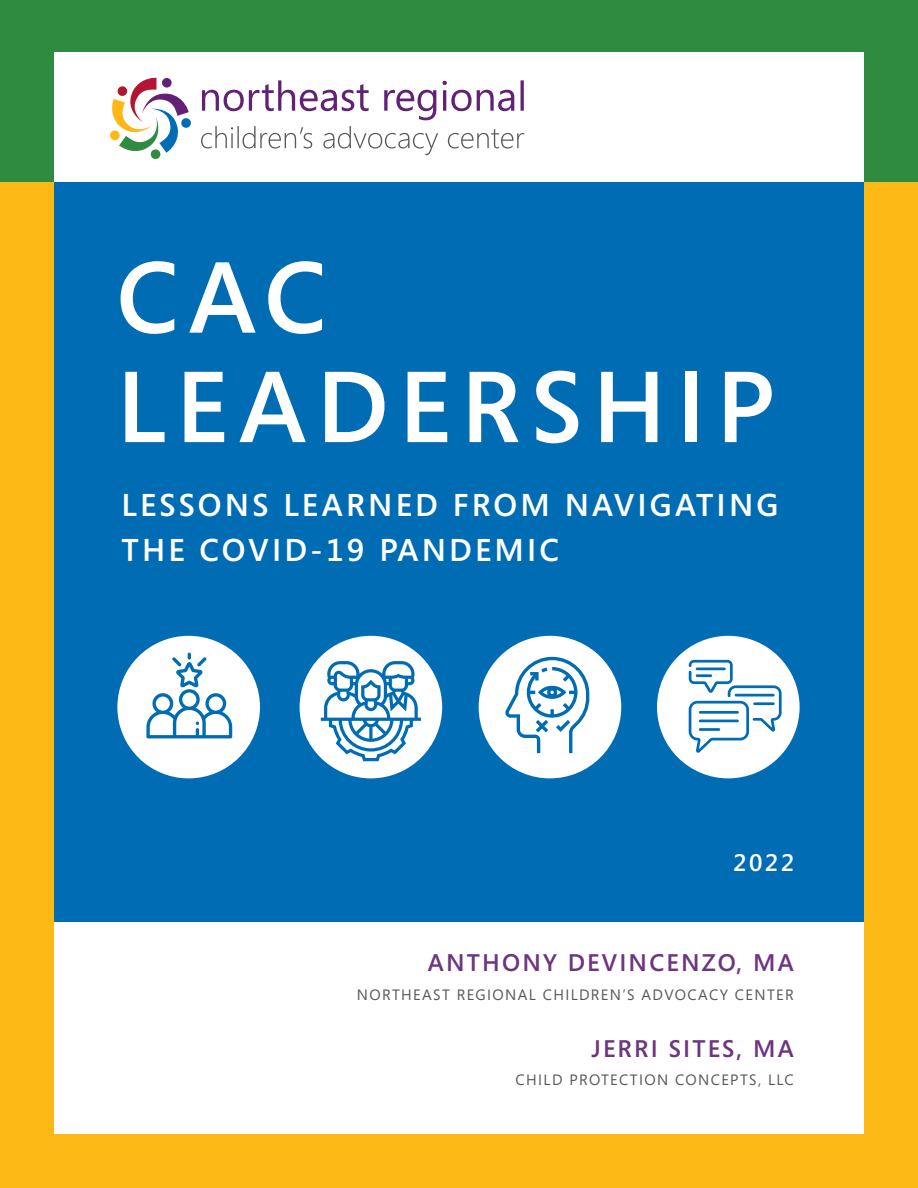
<style>
.page{position:relative;width:918px;height:1188px;background:#fff}
.page>*{position:absolute;margin:0;border:0;box-sizing:border-box;transform-origin:0 0}
.t1{font:600 100.35px "Segoe";letter-spacing:.1em;color:#fff}
.t2{font:600 31.5px/45px "Segoe";letter-spacing:.1em;color:#fff}
.subtitles_caps_red_8{font:600 24px "Segoe";letter-spacing:.09em;color:#6d357e}
.t3{font:600 24px "Segoe";color:#fff}
.t4{font:15px "Segoe";letter-spacing:.09em;color:#57585a}
</style>
<div class="page">
<div style="left:0;top:171px;width:918px;height:1017px;background:#fcb814"></div>
<div style="left:0;top:0;width:918px;height:181px;background:#2f8b40"></div>
<div style="left:54px;top:171px;width:810px;height:751px;background:#006cb3"></div>
<div style="left:54px;top:922px;width:810px;height:212px;background:#fff"></div>
<div style="left:54px;top:52px;width:810px;height:129px;background:#fff"></div>
<svg style="left:110px;top:77px;width:81px;height:82px"></svg>
<div style="left:162px;top:78px;width:10px;height:10px;background:#622175;border-radius:50%"></div>
<svg style="left:202px;top:80px;width:322px;height:40px"></svg>
<svg style="left:201px;top:126px;width:323px;height:29px"></svg>
<div style="left:117px;top:636px;width:143px;height:142px;background:#fff;border-radius:50%"></div>
<svg style="left:146px;top:653px;width:86px;height:85px"></svg>
<div style="left:300px;top:636px;width:142px;height:142px;background:#fff;border-radius:50%"></div>
<svg style="left:321px;top:661px;width:100px;height:100px"></svg>
<div style="left:479px;top:636px;width:142px;height:142px;background:#fff;border-radius:50%"></div>
<svg style="left:505px;top:657px;width:84px;height:96px"></svg>
<div style="left:657px;top:636px;width:143px;height:142px;background:#fff;border-radius:50%"></div>
<svg style="left:689px;top:660px;width:93px;height:93px"></svg>
<p class="t1" style="left:116px;top:228px;width:212px">CAC</p>
<p class="t1" style="left:116px;top:338px;width:660px">LEADERSHIP</p>
<p class="t2" style="left:122px;top:482px;width:659px">LESSONS LEARNED FROM NAVIGATING<br>THE COVID-19 PANDEMIC</p>
<p class="t3" style="left:733px;top:846px;width:62px">2022</p>
<p class="subtitles_caps_red_8" style="left:428px;top:946px;width:367px">ANTHONY DEVINCENZO, MA</p>
<p class="t4" style="left:357px;top:984px;width:438px">NORTHEAST REGIONAL CHILDREN’S ADVOCACY CENTER</p>
<p class="subtitles_caps_red_8" style="left:591px;top:1032px;width:204px">JERRI SITES, MA</p>
<p class="t4" style="left:516px;top:1070px;width:280px">CHILD PROTECTION CONCEPTS, LLC</p>
</div>
